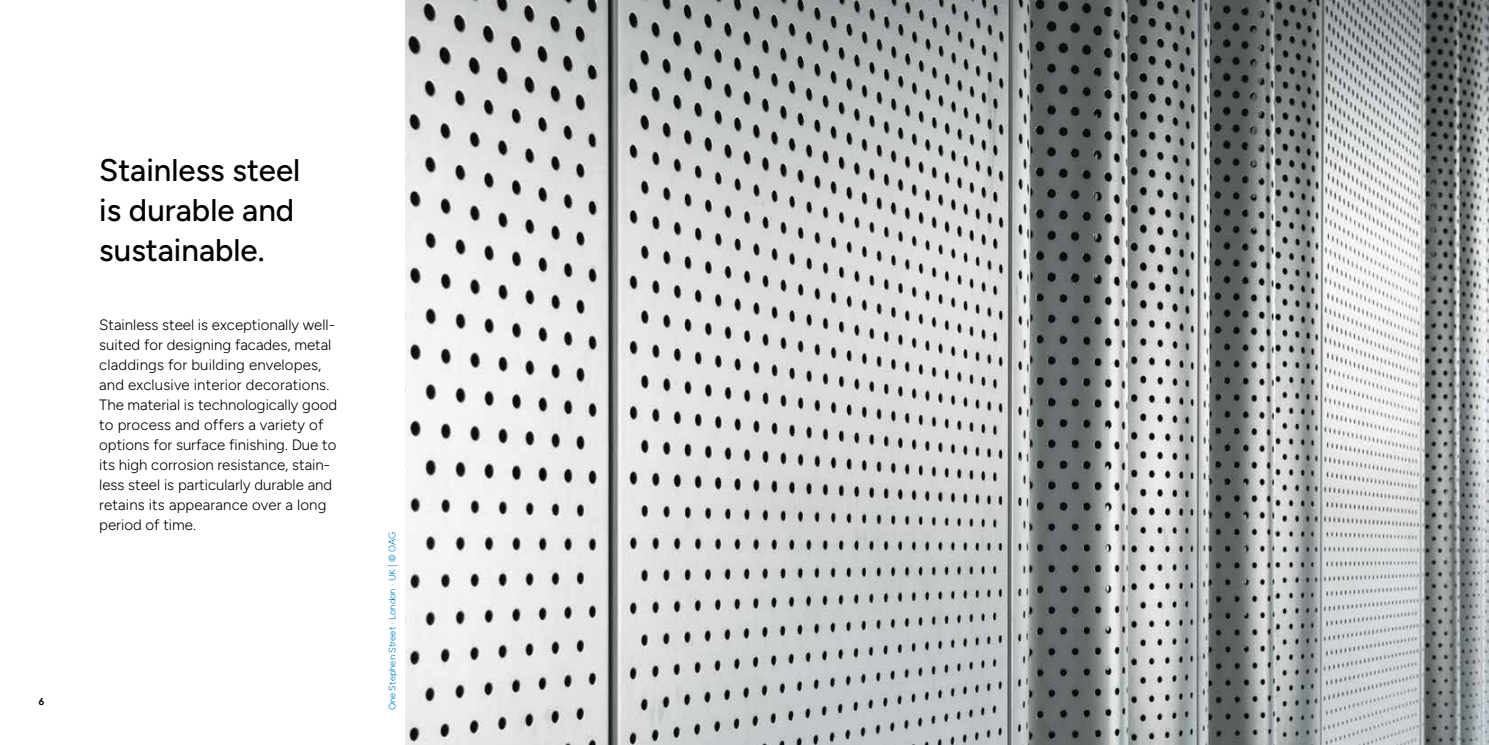
<style>
.page{position:relative;width:1489px;height:745px;background:#fff}
.page>*{position:absolute;margin:0;border:0;box-sizing:border-box;transform-origin:0 0}
.t1{font:500 31.25px/40px "Figtree";color:#000}
.t2{font:300 15px/20px "Figtree";color:#000}
.t3{font:700 10px "NN Ernesto Trial";color:#000}
.t4{font:300 9.38px "Figtree";color:#007fc8}
</style>
<div class="page">
<img style="left:405px;top:0;width:1083px;height:744px">
<p class="t3" style="left:38px;top:697px;width:8px">6</p>
<h1 class="t1" style="left:99px;top:150px;width:202px">Stainless steel is durable and sustainable.</h1>
<p class="t2" style="left:99px;top:314px;width:239px">Stainless steel is exceptionally well&shy;suited for designing facades, metal claddings for building envelopes, and exclusive interior decorations.<br>The material is technologically good to process and offers a variety of options for surface finishing. Due to its high corrosion resistance, stain&shy;less steel is particularly durable and retains its appearance over a long period of time.</p>
<p class="t4" style="left:387px;top:710px;width:180px;rotate:-90deg">One Stephen Street · London · UK | © OAG</p>
</div>
